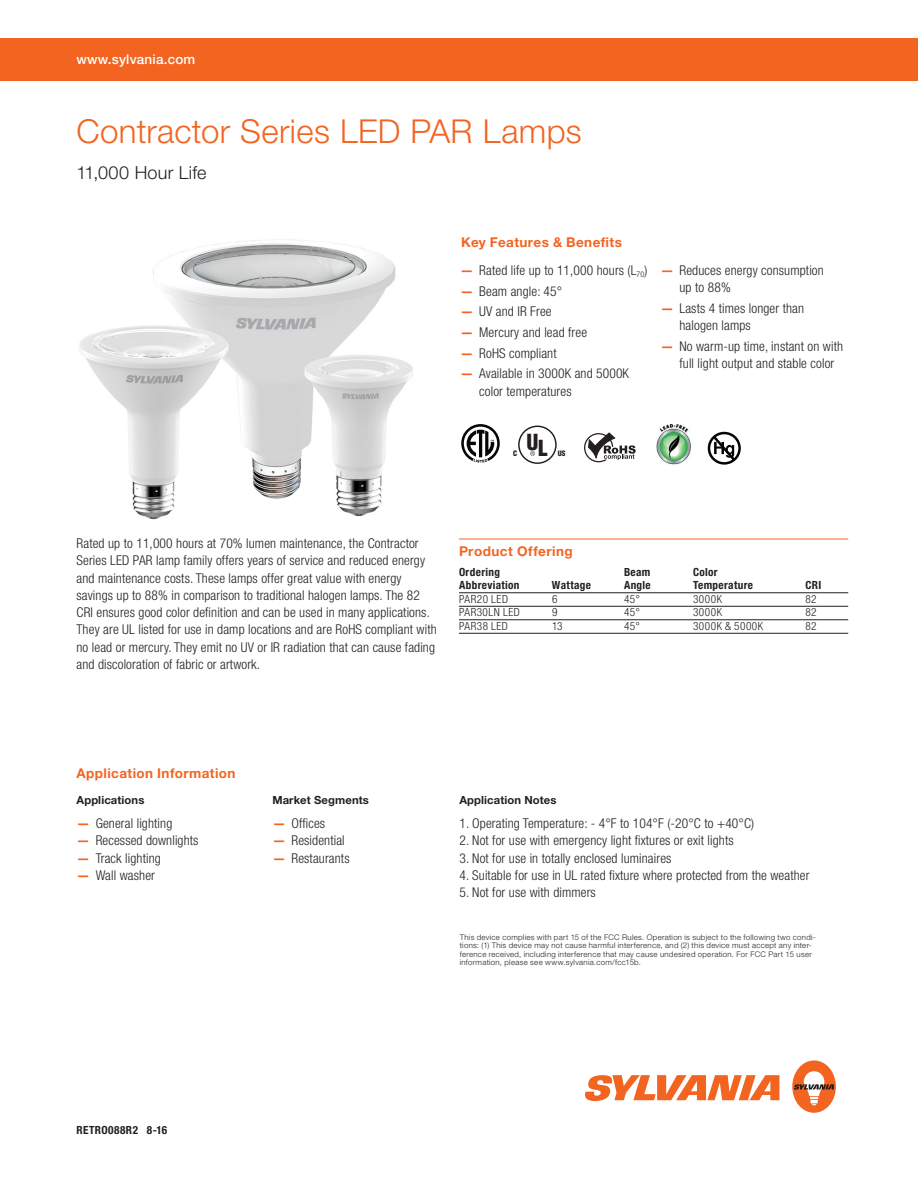
<style>
.page{position:relative;width:918px;height:1188px;background:#fff}
.page>*{position:absolute;margin:0;border:0;box-sizing:border-box;transform-origin:0 0}
.PIB_HEADLINE{font:300 33px "Helvetica Neue LT Pro";letter-spacing:.01em;color:#f36421}
.t1{font:900 condensed 21.6px "Helvetica";color:#231f20}
.Letter_Cover_Subhead{font:300 18px "Helvetica Neue LT Pro";letter-spacing:.015em;color:#231f20}
.Letter_Cover_Copy_9{font:300 condensed 13.5px/17.2px "Helvetica Neue LT Pro";letter-spacing:.01em;color:#231f20}
.Letter_Copy_Headline{font:700 13.5px "Helvetica Neue LT Pro";letter-spacing:.03em;color:#f36421}
.Letter_Cover_URL_Ban{font:500 13.5px "Helvetica Neue LT Pro";letter-spacing:.015em;color:#fff}
.Letter_Tablehead_9_o{font:700 13.5px "Helvetica Neue LT Pro";letter-spacing:.035em;color:#f36421}
.Letter_Tables_7_5_Ba{font:300 condensed 11.25px "Helvetica Neue LT Pro";letter-spacing:.05em;color:#231f20}
.Letter_Tablehead_7_5{font:700 condensed 11.25px "Helvetica Neue LT Pro";letter-spacing:.03em;color:#231f20}
.App_Info_Head{font:700 11.25px "Helvetica Neue LT Pro";letter-spacing:.01em;color:#231f20}
.CODE{font:700 condensed 11.25px "Helvetica Neue LT Pro";letter-spacing:.04em;color:#231f20}
.Letter_Footnote_5_2{font:300 7.8px/8.6px "Helvetica Neue LT Pro";letter-spacing:.04em;color:#231f20}
.t2{font:900 condensed 7.35px "Helvetica";color:#231f20}
.s1{font-weight:700;font-stretch:normal;color:#f36421}
</style>
<div class="page">
<img style="left:79px;top:239px;width:334px;height:281px">
<svg style="left:707px;top:431px;width:34px;height:34px"></svg>
<img style="left:656px;top:424px;width:35px;height:41px">
<hr style="left:459px;top:539px;width:389px;height:1px;background:#f36421">
<hr style="left:459px;top:593px;width:389px;height:1px;background:#231f20">
<hr style="left:459px;top:606px;width:389px;height:1px;background:#231f20">
<hr style="left:459px;top:620px;width:389px;height:1px;background:#231f20">
<hr style="left:459px;top:633px;width:389px;height:1px;background:#231f20">
<svg style="left:584px;top:433px;width:52px;height:29px"></svg>
<div style="left:0;top:38px;width:918px;height:43px;background:#f36421"></div>
<div style="left:518px;top:426px;width:39px;height:38px;border:1px solid #231f20;border-radius:50%"></div>
<svg style="left:530px;top:451px;width:5px;height:5px"></svg>
<svg style="left:585px;top:1075px;width:194px;height:26px"></svg>
<div style="left:792px;top:1060px;width:44px;height:53px;background:#f36421;border-radius:50%"></div>
<svg style="left:793px;top:1071px;width:41px;height:34px"></svg>
<svg style="left:461px;top:424px;width:39px;height:39px"></svg>
<p class="Letter_Cover_URL_Ban" style="left:77px;top:51px;width:120px">www.sylvania.com</p>
<p class="PIB_HEADLINE" style="left:77px;top:111px;width:507px">Contractor Series LED PAR Lamps</p>
<p class="Letter_Cover_Subhead" style="left:77px;top:162px;width:132px">11,000 Hour Life</p>
<p class="Letter_Copy_Headline" style="left:461px;top:233px;width:162px">Key Features &amp; Benefits</p>
<p class="Letter_Cover_Copy_9" style="left:460px;top:262px;width:189px"><span class="s1">—</span> Rated life up to 11,000 hours (L<sub>70</sub>)</p>
<p class="Letter_Cover_Copy_9" style="left:460px;top:282px;width:104px"><span class="s1">—</span> Beam angle: 45°</p>
<p class="Letter_Cover_Copy_9" style="left:460px;top:303px;width:93px"><span class="s1">—</span> UV and IR Free</p>
<p class="Letter_Cover_Copy_9" style="left:460px;top:324px;width:129px"><span class="s1">—</span> Mercury and lead free</p>
<p class="Letter_Cover_Copy_9" style="left:460px;top:344px;width:98px"><span class="s1">—</span> RoHS compliant</p>
<p class="Letter_Cover_Copy_9" style="left:479px;top:365px;width:151px;text-indent:-19px"><span class="s1">—</span> Available in 3000K and 5000K color temperatures</p>
<p class="t2" style="left:513px;top:449px;width:6px">C</p>
<p class="t1" style="left:526px;top:431px;width:23px">UL</p>
<p class="t2" style="left:558px;top:449px;width:9px">US</p>
<p class="Letter_Cover_Copy_9" style="left:680px;top:262px;width:146px;text-indent:-19px"><span class="s1">—</span> Reduces energy consumption up to 88%</p>
<p class="Letter_Cover_Copy_9" style="left:680px;top:300px;width:126px;text-indent:-19px"><span class="s1">—</span> Lasts 4 times longer than halogen lamps</p>
<p class="Letter_Cover_Copy_9" style="left:680px;top:337px;width:165px;text-indent:-19px"><span class="s1">—</span> No warm-up time, instant on with full light output and stable color</p>
<p class="Letter_Cover_Copy_9" style="left:77px;top:535px;width:362px">Rated up to 11,000 hours at 70% lumen maintenance, the Contractor Series LED PAR lamp family offers years of service and reduced energy and maintenance costs. These lamps offer great value with energy savings up to 88% in comparison to traditional halogen lamps. The 82<br>CRI ensures good color definition and can be used in many applications.<br>They are UL listed for use in damp locations and are RoHS compliant with no lead or mercury. They emit no UV or IR radiation that can cause fading and discoloration of fabric or artwork.</p>
<p class="Letter_Tablehead_9_o" style="left:459px;top:542px;width:115px">Product Offering</p>
<p class="Letter_Tablehead_7_5" style="left:459px;top:565px;width:43px">Ordering</p>
<p class="Letter_Tablehead_7_5" style="left:624px;top:565px;width:28px">Beam</p>
<p class="Letter_Tablehead_7_5" style="left:693px;top:565px;width:26px">Color</p>
<p class="Letter_Tablehead_7_5" style="left:459px;top:578px;width:62px">Abbreviation</p>
<p class="Letter_Tablehead_7_5" style="left:552px;top:578px;width:41px">Wattage</p>
<p class="Letter_Tablehead_7_5" style="left:624px;top:578px;width:28px">Angle</p>
<p class="Letter_Tablehead_7_5" style="left:693px;top:578px;width:62px">Temperature</p>
<p class="Letter_Tablehead_7_5" style="left:806px;top:578px;width:17px">CRI</p>
<p class="Letter_Tables_7_5_Ba" style="left:459px;top:592px;width:51px">PAR20 LED</p>
<p class="Letter_Tables_7_5_Ba" style="left:552px;top:592px;width:7px">6</p>
<p class="Letter_Tables_7_5_Ba" style="left:624px;top:592px;width:18px">45°</p>
<p class="Letter_Tables_7_5_Ba" style="left:693px;top:592px;width:31px">3000K</p>
<p class="Letter_Tables_7_5_Ba" style="left:806px;top:592px;width:13px">82</p>
<p class="Letter_Tables_7_5_Ba" style="left:459px;top:606px;width:62px">PAR30LN LED</p>
<p class="Letter_Tables_7_5_Ba" style="left:552px;top:606px;width:7px">9</p>
<p class="Letter_Tables_7_5_Ba" style="left:624px;top:606px;width:18px">45°</p>
<p class="Letter_Tables_7_5_Ba" style="left:693px;top:606px;width:31px">3000K</p>
<p class="Letter_Tables_7_5_Ba" style="left:806px;top:606px;width:13px">82</p>
<p class="Letter_Tables_7_5_Ba" style="left:459px;top:619px;width:51px">PAR38 LED</p>
<p class="Letter_Tables_7_5_Ba" style="left:552px;top:619px;width:12px">13</p>
<p class="Letter_Tables_7_5_Ba" style="left:624px;top:619px;width:18px">45°</p>
<p class="Letter_Tables_7_5_Ba" style="left:693px;top:619px;width:72px">3000K &amp; 5000K</p>
<p class="Letter_Tables_7_5_Ba" style="left:806px;top:619px;width:13px">82</p>
<p class="Letter_Copy_Headline" style="left:77px;top:765px;width:161px">Application Information</p>
<p class="App_Info_Head" style="left:77px;top:793px;width:69px">Applications</p>
<p class="Letter_Cover_Copy_9" style="left:77px;top:815px;width:97px"><span class="s1">—</span> General lighting</p>
<p class="Letter_Cover_Copy_9" style="left:77px;top:832px;width:123px"><span class="s1">—</span> Recessed downlights</p>
<p class="Letter_Cover_Copy_9" style="left:77px;top:849px;width:86px"><span class="s1">—</span> Track lighting</p>
<p class="Letter_Cover_Copy_9" style="left:77px;top:866px;width:80px"><span class="s1">—</span> Wall washer</p>
<p class="App_Info_Head" style="left:272px;top:793px;width:98px">Market Segments</p>
<p class="Letter_Cover_Copy_9" style="left:272px;top:815px;width:54px"><span class="s1">—</span> Offices</p>
<p class="Letter_Cover_Copy_9" style="left:272px;top:832px;width:74px"><span class="s1">—</span> Residential</p>
<p class="Letter_Cover_Copy_9" style="left:272px;top:849px;width:79px"><span class="s1">—</span> Restaurants</p>
<p class="CODE" style="left:77px;top:1124px;width:92px">RETRO088R2 8-16</p>
<p class="App_Info_Head" style="left:459px;top:793px;width:99px">Application Notes</p>
<p class="Letter_Cover_Copy_9" style="left:459px;top:815px;width:296px">1. Operating Temperature: - 4°F to 104°F (-20°C to +40°C)</p>
<p class="Letter_Cover_Copy_9" style="left:459px;top:832px;width:276px">2. Not for use with emergency light fixtures or exit lights</p>
<p class="Letter_Cover_Copy_9" style="left:459px;top:849px;width:214px">3. Not for use in totally enclosed luminaires</p>
<p class="Letter_Cover_Copy_9" style="left:459px;top:866px;width:352px">4. Suitable for use in UL rated fixture where protected from the weather</p>
<p class="Letter_Cover_Copy_9" style="left:459px;top:884px;width:138px">5. Not for use with dimmers</p>
<p class="Letter_Footnote_5_2" style="left:460px;top:933px;width:357px">This device complies with part 15 of the FCC Rules. Operation is subject to the following two condi&shy;tions: (1) This device may not cause harmful interference, and (2) this device must accept any inter&shy;ference received, including interference that may cause undesired operation. For FCC Part 15 user information, please see www.sylvania.com/fcc15b.</p>
</div>
